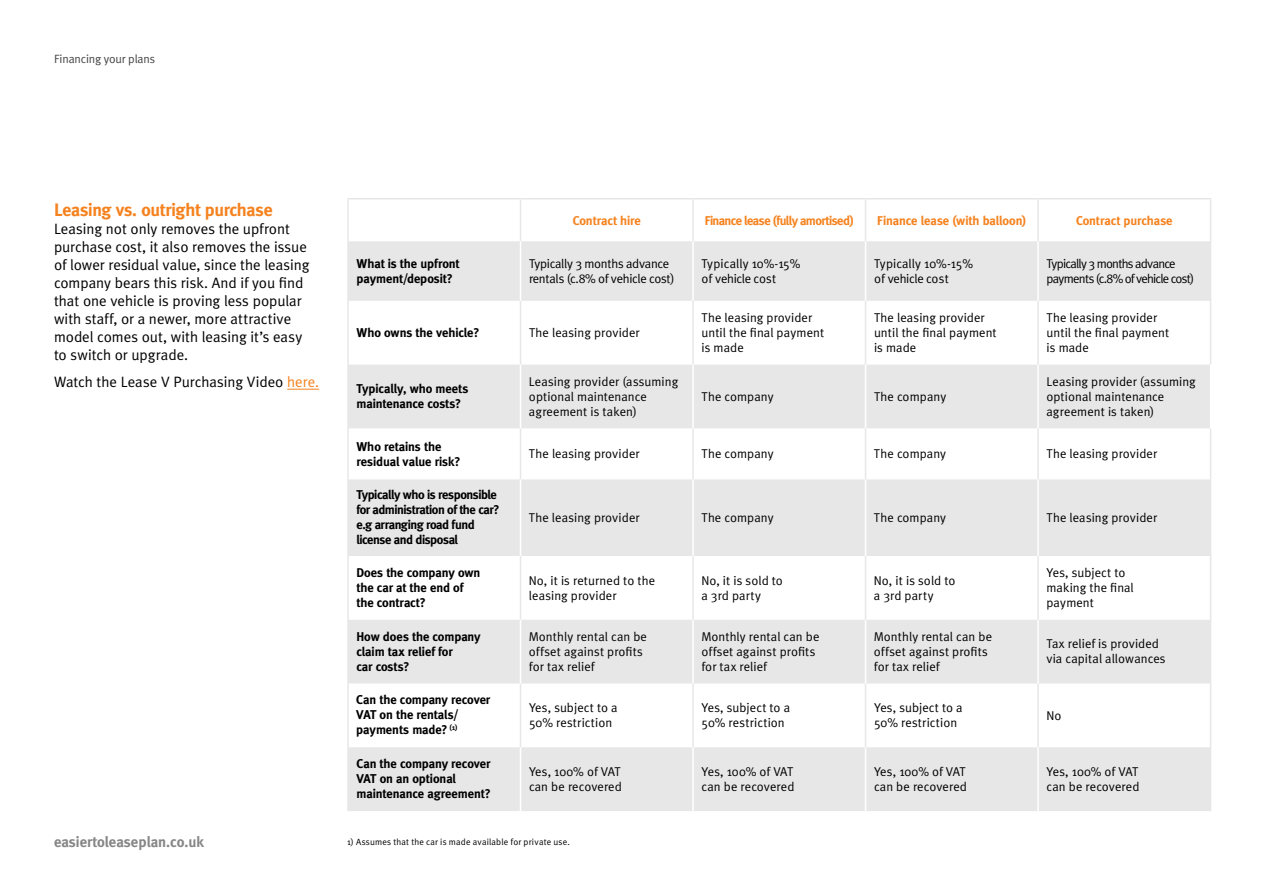
<style>
.page{position:relative;width:1263px;height:893px;background:#fff}
.page>*{position:absolute;margin:0;border:0;box-sizing:border-box;transform-origin:0 0}
.t1{font:700 18px "Meta";letter-spacing:-.02em;color:#f5821e}
.t2{font:15px/18px "Meta";color:#000}
.t3{font:700 15px "Meta";color:#878787}
.t4{font:12.75px/15px "Meta";letter-spacing:.005em;color:#000}
.t5{font:700 12.75px/15px "Meta";letter-spacing:-.005em;color:#000}
.t6{font:700 12.75px/15px "Meta";letter-spacing:-.035em;color:#000}
.t7{font:700 12.75px "Meta";letter-spacing:-.005em;color:#f5821e}
.t8{font:12.75px/15px "Meta";letter-spacing:-.06em;color:#000}
.t9{font:12.75px/15px "Meta";letter-spacing:-.025em;color:#000}
.t10{font:700 12.75px "Meta";letter-spacing:-.045em;color:#f5821e}
.t11{font:12px "Meta";letter-spacing:-.015em;color:#454545}
.t12{font:9px "Meta";letter-spacing:.02em;color:#000}
.s1{color:#f5821e}
</style>
<div class="page">
<hr style="left:287px;top:389px;width:32px;height:1px;background:#f5821e">
<svg style="left:349px;top:241px;width:861px;height:570px;fill:#e7e7e7"></svg>
<hr style="left:520px;top:200px;width:1px;height:41px;background:#e7e7e7">
<hr style="left:692px;top:200px;width:2px;height:41px;background:#e7e7e7">
<hr style="left:520px;top:301px;width:1px;height:64px;background:#e7e7e7">
<hr style="left:692px;top:301px;width:2px;height:64px;background:#e7e7e7">
<hr style="left:520px;top:428px;width:1px;height:51px;background:#e7e7e7">
<hr style="left:692px;top:428px;width:2px;height:51px;background:#e7e7e7">
<hr style="left:520px;top:556px;width:1px;height:64px;background:#e7e7e7">
<hr style="left:692px;top:556px;width:2px;height:64px;background:#e7e7e7">
<hr style="left:520px;top:683px;width:1px;height:64px;background:#e7e7e7">
<hr style="left:692px;top:683px;width:2px;height:64px;background:#e7e7e7">
<hr style="left:520px;top:241px;width:1px;height:60px;background:#fff">
<hr style="left:692px;top:241px;width:2px;height:60px;background:#fff">
<hr style="left:347px;top:198px;width:173px;height:2px;background:#e7e7e7">
<hr style="left:347px;top:200px;width:2px;height:41px;background:#e7e7e7">
<hr style="left:520px;top:198px;width:173px;height:2px;background:#e7e7e7">
<hr style="left:693px;top:198px;width:172px;height:2px;background:#e7e7e7">
<hr style="left:865px;top:198px;width:173px;height:2px;background:#e7e7e7">
<hr style="left:865px;top:200px;width:1px;height:41px;background:#e7e7e7">
<hr style="left:1038px;top:198px;width:173px;height:2px;background:#e7e7e7">
<hr style="left:1037px;top:200px;width:2px;height:41px;background:#e7e7e7">
<hr style="left:1210px;top:200px;width:1px;height:41px;background:#e7e7e7">
<hr style="left:347px;top:241px;width:2px;height:60px;background:#e7e7e7">
<hr style="left:1210px;top:241px;width:1px;height:60px;background:#e7e7e7">
<hr style="left:347px;top:301px;width:2px;height:64px;background:#e7e7e7">
<hr style="left:865px;top:301px;width:1px;height:64px;background:#e7e7e7">
<hr style="left:1037px;top:301px;width:2px;height:64px;background:#e7e7e7">
<hr style="left:1210px;top:301px;width:1px;height:64px;background:#e7e7e7">
<hr style="left:347px;top:365px;width:2px;height:63px;background:#e7e7e7">
<hr style="left:347px;top:428px;width:2px;height:51px;background:#e7e7e7">
<hr style="left:865px;top:428px;width:1px;height:51px;background:#e7e7e7">
<hr style="left:1037px;top:428px;width:2px;height:51px;background:#e7e7e7">
<hr style="left:1210px;top:428px;width:1px;height:51px;background:#e7e7e7">
<hr style="left:347px;top:479px;width:2px;height:77px;background:#e7e7e7">
<hr style="left:1210px;top:479px;width:1px;height:77px;background:#e7e7e7">
<hr style="left:347px;top:556px;width:2px;height:64px;background:#e7e7e7">
<hr style="left:865px;top:556px;width:1px;height:64px;background:#e7e7e7">
<hr style="left:1037px;top:556px;width:2px;height:64px;background:#e7e7e7">
<hr style="left:1210px;top:556px;width:1px;height:64px;background:#e7e7e7">
<hr style="left:347px;top:620px;width:2px;height:63px;background:#e7e7e7">
<hr style="left:1210px;top:620px;width:1px;height:63px;background:#e7e7e7">
<hr style="left:347px;top:683px;width:2px;height:64px;background:#e7e7e7">
<hr style="left:865px;top:683px;width:1px;height:64px;background:#e7e7e7">
<hr style="left:1037px;top:683px;width:2px;height:64px;background:#e7e7e7">
<hr style="left:1210px;top:683px;width:1px;height:64px;background:#e7e7e7">
<hr style="left:347px;top:747px;width:2px;height:64px;background:#e7e7e7">
<hr style="left:1210px;top:747px;width:1px;height:64px;background:#e7e7e7">
<hr style="left:520px;top:365px;width:1px;height:63px;background:#fff">
<hr style="left:520px;top:479px;width:1px;height:77px;background:#fff">
<hr style="left:692px;top:479px;width:2px;height:77px;background:#fff">
<hr style="left:520px;top:620px;width:1px;height:63px;background:#fff">
<hr style="left:692px;top:620px;width:2px;height:63px;background:#fff">
<hr style="left:520px;top:747px;width:1px;height:64px;background:#fff">
<hr style="left:692px;top:747px;width:2px;height:64px;background:#fff">
<hr style="left:865px;top:241px;width:1px;height:60px;background:#fff">
<hr style="left:1037px;top:241px;width:2px;height:60px;background:#fff">
<hr style="left:692px;top:365px;width:2px;height:63px;background:#fff">
<hr style="left:865px;top:365px;width:1px;height:63px;background:#fff">
<hr style="left:1037px;top:365px;width:2px;height:63px;background:#fff">
<hr style="left:865px;top:479px;width:1px;height:77px;background:#fff">
<hr style="left:1037px;top:479px;width:2px;height:77px;background:#fff">
<hr style="left:865px;top:620px;width:1px;height:63px;background:#fff">
<hr style="left:1037px;top:620px;width:2px;height:63px;background:#fff">
<hr style="left:865px;top:747px;width:1px;height:64px;background:#fff">
<hr style="left:1037px;top:747px;width:2px;height:64px;background:#fff">
<p class="t11" style="left:54px;top:52px;width:103px">Financing your plans</p>
<h1 class="t1" style="left:54px;top:199px;width:220px">Leasing vs. outright purchase</h1>
<p class="t2" style="left:54px;top:220px;width:257px">Leasing not only removes the upfront purchase cost, it also removes the issue of lower residual value, since the leasing company bears this risk. And if you find that one vehicle is proving less popular with staff, or a newer, more attractive model comes out, with leasing it’s easy to switch or upgrade.</p>
<p class="t2" style="left:54px;top:373px;width:267px">Watch the Lease V Purchasing Video <span class="s1">here.</span></p>
<p class="t3" style="left:54px;top:833px;width:152px">easiertoleaseplan.co.uk</p>
<p class="t7" style="left:573px;top:213px;width:70px">Contract hire</p>
<p class="t10" style="left:705px;top:213px;width:151px">Finance lease (fully amortised)</p>
<p class="t7" style="left:877px;top:213px;width:151px">Finance lease (with balloon)</p>
<p class="t7" style="left:1076px;top:213px;width:98px">Contract purchase</p>
<p class="t5" style="left:356px;top:256px;width:104px">What is the upfront payment/deposit?</p>
<p class="t9" style="left:529px;top:256px;width:147px">Typically 3 months advance rentals (c.8% of vehicle cost)</p>
<p class="t4" style="left:701px;top:256px;width:100px">Typically 10%-15% of vehicle cost</p>
<p class="t4" style="left:874px;top:256px;width:100px">Typically 10%-15% of vehicle cost</p>
<p class="t8" style="left:1046px;top:256px;width:149px">Typically 3 months advance payments (c.8% of vehicle cost)</p>
<p class="t5" style="left:356px;top:325px;width:124px">Who owns the vehicle?</p>
<p class="t4" style="left:529px;top:325px;width:112px">The leasing provider</p>
<p class="t5" style="left:356px;top:381px;width:113px">Typically, who meets maintenance costs?</p>
<p class="t4" style="left:529px;top:374px;width:151px">Leasing provider (assuming optional maintenance agreement is taken)</p>
<p class="t4" style="left:701px;top:310px;width:124px">The leasing provider until the final payment is made</p>
<p class="t4" style="left:874px;top:310px;width:124px">The leasing provider until the final payment is made</p>
<p class="t4" style="left:1046px;top:310px;width:124px">The leasing provider until the final payment is made</p>
<p class="t4" style="left:701px;top:389px;width:74px">The company</p>
<p class="t4" style="left:874px;top:389px;width:74px">The company</p>
<p class="t4" style="left:1046px;top:374px;width:151px">Leasing provider (assuming optional maintenance agreement is taken)</p>
<p class="t5" style="left:356px;top:439px;width:106px">Who retains the residual value risk?</p>
<p class="t4" style="left:529px;top:446px;width:112px">The leasing provider</p>
<p class="t4" style="left:701px;top:446px;width:74px">The company</p>
<p class="t4" style="left:874px;top:446px;width:74px">The company</p>
<p class="t4" style="left:1046px;top:446px;width:112px">The leasing provider</p>
<p class="t6" style="left:356px;top:487px;width:145px">Typically who is responsible for administration of the car? e.g arranging road fund license and disposal</p>
<p class="t4" style="left:529px;top:510px;width:112px">The leasing provider</p>
<p class="t4" style="left:701px;top:510px;width:74px">The company</p>
<p class="t4" style="left:874px;top:510px;width:74px">The company</p>
<p class="t4" style="left:1046px;top:510px;width:112px">The leasing provider</p>
<p class="t5" style="left:356px;top:565px;width:126px">Does the company own the car at the end of the contract?</p>
<p class="t4" style="left:529px;top:572px;width:128px">No, it is returned to the leasing provider</p>
<p class="t4" style="left:701px;top:572px;width:83px">No, it is sold to a 3rd party</p>
<p class="t4" style="left:874px;top:572px;width:83px">No, it is sold to a 3rd party</p>
<p class="t4" style="left:1046px;top:565px;width:89px">Yes, subject to making the final payment</p>
<p class="t5" style="left:356px;top:629px;width:126px">How does the company claim tax relief for<br>car costs?</p>
<p class="t4" style="left:529px;top:629px;width:120px">Monthly rental can be offset against profits for tax relief</p>
<p class="t4" style="left:701px;top:629px;width:120px">Monthly rental can be offset against profits for tax relief</p>
<p class="t4" style="left:874px;top:629px;width:120px">Monthly rental can be offset against profits for tax relief</p>
<p class="t4" style="left:1046px;top:636px;width:121px">Tax relief is provided via capital allowances</p>
<p class="t5" style="left:356px;top:692px;width:135px">Can the company recover<br>VAT on the rentals/ payments made? <sup>(1)</sup></p>
<p class="t4" style="left:529px;top:700px;width:90px">Yes, subject to a<br>50% restriction</p>
<p class="t4" style="left:701px;top:700px;width:90px">Yes, subject to a<br>50% restriction</p>
<p class="t4" style="left:874px;top:700px;width:90px">Yes, subject to a<br>50% restriction</p>
<p class="t4" style="left:1046px;top:708px;width:17px">No</p>
<p class="t5" style="left:356px;top:756px;width:136px">Can the company recover<br>VAT on an optional maintenance agreement?</p>
<p class="t4" style="left:529px;top:764px;width:94px">Yes, 100% of VAT can be recovered</p>
<p class="t4" style="left:701px;top:764px;width:94px">Yes, 100% of VAT can be recovered</p>
<p class="t4" style="left:874px;top:764px;width:94px">Yes, 100% of VAT can be recovered</p>
<p class="t4" style="left:1046px;top:764px;width:94px">Yes, 100% of VAT can be recovered</p>
<p class="t12" style="left:347px;top:837px;width:224px">1) Assumes that the car is made available for private use.</p>
</div>
